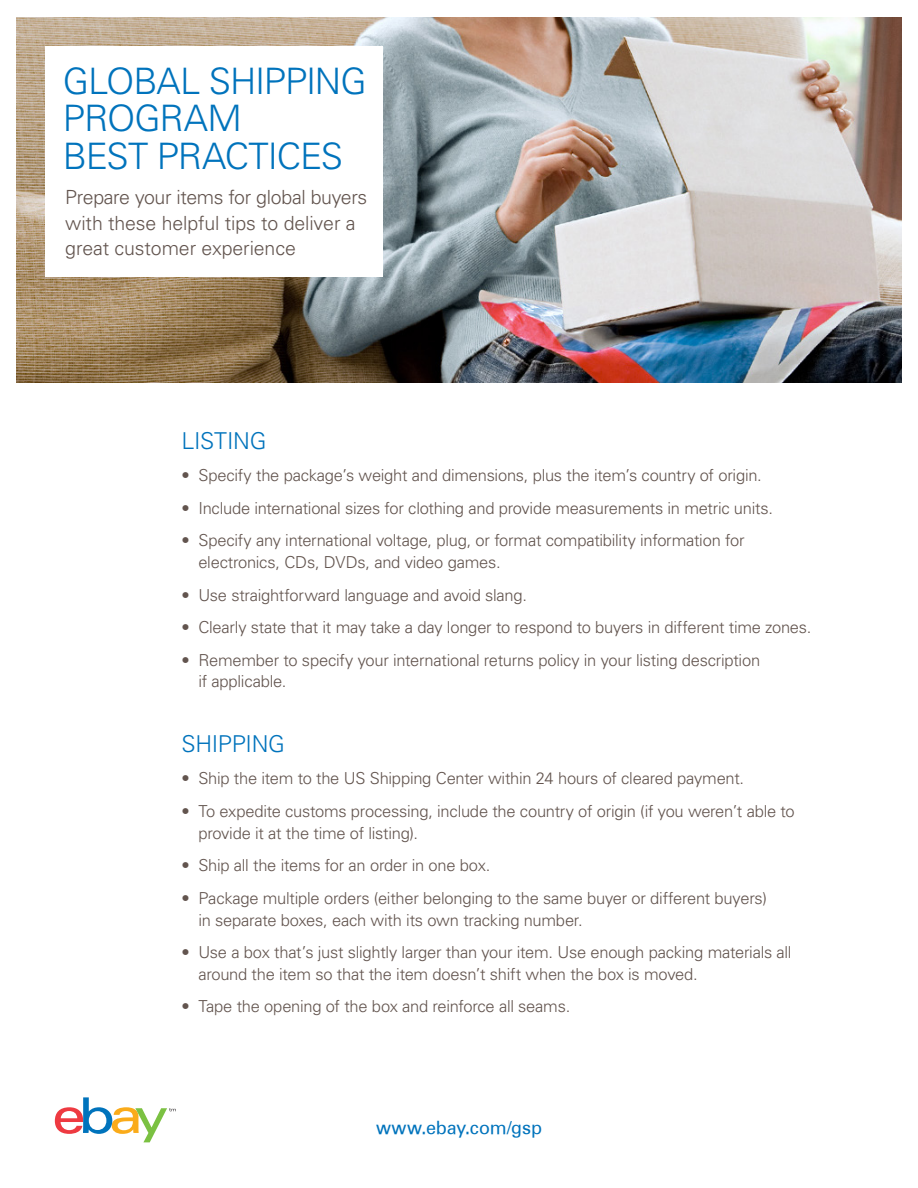
<style>
.page{position:relative;width:918px;height:1188px;background:#fff}
.page>*{position:absolute;margin:0;border:0;box-sizing:border-box;transform-origin:0 0}
.t1{font:300 36.45px/37.5px "Univers";letter-spacing:-.03em;color:#0073bc}
.t2{font:300 23.25px "Univers";letter-spacing:-.015em;color:#0073bc}
.t3{font:300 19.5px/25.7px "Univers";letter-spacing:-.005em;color:#62544e}
.t4{font:18px "Univers";letter-spacing:-.01em;color:#0073bc}
.t5{font:300 16.5px/21.8px "Univers";letter-spacing:-.015em;color:#62544e}
</style>
<div class="page">
<img style="left:17px;top:17px;width:884px;height:366px">
<svg style="left:55px;top:1097px;width:121px;height:45px"></svg>
<div style="left:45px;top:46px;width:337px;height:230px;background:#fff"></div>
<p class="t1" style="left:63px;top:61px;width:305px">GLOBAL SHIPPING<br>PROGRAM<br>BEST PRACTICES</p>
<p class="t3" style="left:65px;top:184px;width:304px">Prepare your items for global buyers with these helpful tips to deliver a great customer experience</p>
<p class="t2" style="left:181px;top:426px;width:87px">LISTING</p>
<p class="t5" style="left:181px;top:464px;width:582px">• Specify the package’s weight and dimensions, plus the item’s country of origin.</p>
<p class="t5" style="left:181px;top:497px;width:593px">• Include international sizes for clothing and provide measurements in metric units.</p>
<p class="t5" style="left:198px;top:529px;width:548px;text-indent:-17px">• Specify any international voltage, plug, or format compatibility information for electronics, CDs, DVDs, and video games.</p>
<p class="t5" style="left:181px;top:583px;width:347px">• Use straightforward language and avoid slang.</p>
<p class="t5" style="left:181px;top:616px;width:632px">• Clearly state that it may take a day longer to respond to buyers in different time zones.</p>
<p class="t5" style="left:198px;top:649px;width:563px;text-indent:-17px">• Remember to specify your international returns policy in your listing description if applicable.</p>
<p class="t2" style="left:181px;top:730px;width:105px">SHIPPING</p>
<p class="t5" style="left:181px;top:767px;width:564px">• Ship the item to the US Shipping Center within 24 hours of cleared payment.</p>
<p class="t5" style="left:198px;top:800px;width:598px;text-indent:-17px">• To expedite customs processing, include the country of origin (if you weren’t able to provide it at the time of listing).</p>
<p class="t5" style="left:181px;top:854px;width:310px">• Ship all the items for an order in one box.</p>
<p class="t5" style="left:198px;top:887px;width:570px;text-indent:-17px">• Package multiple orders (either belonging to the same buyer or different buyers) in separate boxes, each with its own tracking number.</p>
<p class="t5" style="left:198px;top:941px;width:595px;text-indent:-17px">• Use a box that’s just slightly larger than your item. Use enough packing materials all around the item so that the item doesn’t shift when the box is moved.</p>
<p class="t5" style="left:181px;top:995px;width:390px">• Tape the opening of the box and reinforce all seams.</p>
<p class="t4" style="left:376px;top:1116px;width:167px">www.ebay.com/gsp</p>
</div>
